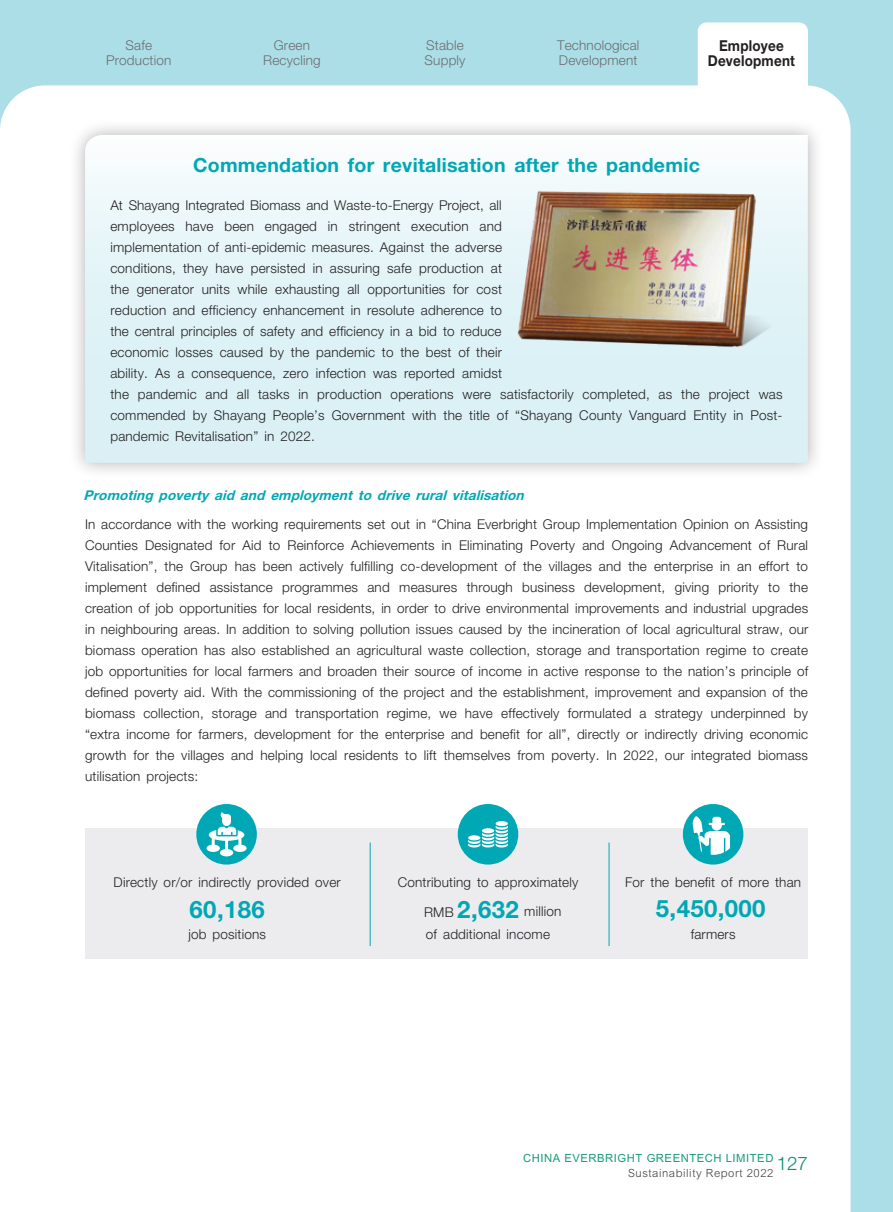
<style>
.page{position:relative;width:893px;height:1212px;background:#abdee7}
.page>*{position:absolute;margin:0;border:0;box-sizing:border-box;transform-origin:0 0}
._01_Body_Text{font:700 24px "Helvetica Neue LT Std";letter-spacing:.015em;color:#00a7b5}
._03_H1{font:700 19.5px "Helvetica Neue LT Std";letter-spacing:.015em;color:#00a7b5}
.t1{font:300 18.75px "Helvetica Neue LT Std";color:#00926d}
.t2{font:700 15px/15px "Helvetica Neue LT Std";letter-spacing:.015em;color:#231f20;text-align:center;scale:.9 1}
._01_Body_Text-2{font:300 13.5px/21px "Helvetica Neue LT Std";letter-spacing:.015em;color:#231f20}
.t3{font:300 13.5px/15px "Helvetica Neue LT Std";letter-spacing:.015em;color:#6c6d70;text-align:center}
._04___H2{font:italic 700 13.5px "Helvetica Neue LT Std";color:#00a7b5}
.t4{font:700 11.25px "M Hei HK";letter-spacing:.05em;color:#169a79}
.t5{font:300 11.25px "M Hei HK";letter-spacing:.05em;color:#3e3e3f}
</style>
<div class="page">
<div style="left:0;top:85px;width:850px;height:1127px;background:#fff"></div>
<div style="left:698px;top:22px;width:110px;height:71px;background:#fff;border-radius:9px"></div>
<div style="left:68px;top:118px;width:757px;height:361px;background:#231f20;opacity:.35"></div>
<svg style="left:85px;top:135px;width:723px;height:328px"></svg>
<img style="left:502px;top:169px;width:298px;height:200px">
<div style="left:85px;top:828px;width:723px;height:130px;background:#ececee"></div>
<hr style="left:370px;top:842px;width:1px;height:104px;background:#00a7b5">
<hr style="left:609px;top:842px;width:1px;height:104px;background:#00a7b5">
<div style="left:458px;top:804px;width:60px;height:60px;background:#00a7b5;border-radius:50%"></div>
<div style="left:196px;top:804px;width:61px;height:60px;background:#00a7b5;border-radius:50%"></div>
<svg style="left:207px;top:812px;width:40px;height:44px"></svg>
<div style="left:496px;top:821px;width:12px;height:5px;background:#fff;border-radius:50%"></div>
<svg style="left:468px;top:825px;width:40px;height:22px"></svg>
<div style="left:683px;top:804px;width:60px;height:60px;background:#00a7b5;border-radius:50%"></div>
<svg style="left:693px;top:816px;width:37px;height:39px"></svg>
<p class="t3" style="left:106px;top:38px;width:67px">Safe<br>Production</p>
<p class="t2" style="left:708px;top:38px;width:98px">Employee<br>Development</p>
<p class="t3" style="left:263px;top:38px;width:59px">Green<br>Recycling</p>
<p class="t3" style="left:425px;top:38px;width:42px;text-align:left">Stable<br>Supply</p>
<p class="t3" style="left:557px;top:38px;width:84px;text-align:left">Technological<br>Development</p>
<p class="_03_H1" style="left:193px;top:153px;width:508px">Commendation for revitalisation after the pandemic</p>
<p class="_01_Body_Text-2" style="left:110px;top:194px;width:674px">At Shayang Integrated Biomass and Waste-to-Energy Project, all<br>employees have been engaged in stringent execution and<br>implementation of anti-epidemic measures. Against the adverse<br>conditions, they have persisted in assuring safe production at<br>the generator units while exhausting all opportunities for cost<br>reduction and efficiency enhancement in resolute adherence to<br>the central principles of safety and efficiency in a bid to reduce<br>economic losses caused by the pandemic to the best of their<br>ability. As a consequence, zero infection was reported amidst<br>the pandemic and all tasks in production operations were satisfactorily completed, as the project was commended by Shayang People’s Government with the title of “Shayang County Vanguard Entity in Post&shy;pandemic Revitalisation” in 2022.</p>
<p class="_04___H2" style="left:84px;top:487px;width:446px">Promoting poverty aid and employment to drive rural vitalisation</p>
<p class="_01_Body_Text-2" style="left:85px;top:513px;width:725px;text-align:justify">In accordance with the working requirements set out in “China Everbright Group Implementation Opinion on Assisting Counties Designated for Aid to Reinforce Achievements in Eliminating Poverty and Ongoing Advancement of Rural Vitalisation”, the Group has been actively fulfilling co-development of the villages and the enterprise in an effort to implement defined assistance programmes and measures through business development, giving priority to the creation of job opportunities for local residents, in order to drive environmental improvements and industrial upgrades in neighbouring areas. In addition to solving pollution issues caused by the incineration of local agricultural straw, our biomass operation has also established an agricultural waste collection, storage and transportation regime to create job opportunities for local farmers and broaden their source of income in active response to the nation’s principle of defined poverty aid. With the commissioning of the project and the establishment, improvement and expansion of the biomass collection, storage and transportation regime, we have effectively formulated a strategy underpinned by “extra income for farmers, development for the enterprise and benefit for all”, directly or indirectly driving economic growth for the villages and helping local residents to lift themselves from poverty. In 2022, our integrated biomass utilisation projects:</p>
<p class="_01_Body_Text-2" style="left:114px;top:872px;width:229px">Directly or/or indirectly provided over</p>
<p class="_01_Body_Text" style="left:190px;top:894px;width:77px">60,186</p>
<p class="_01_Body_Text-2" style="left:188px;top:923px;width:79px">job positions</p>
<p class="_01_Body_Text-2" style="left:398px;top:872px;width:182px">Contributing to approximately</p>
<p class="_01_Body_Text" style="left:457px;top:894px;width:63px">2,632</p>
<p class="_01_Body_Text-2" style="left:426px;top:923px;width:126px">of additional income</p>
<p class="_01_Body_Text-2" style="left:691px;top:923px;width:46px">farmers</p>
<p class="_01_Body_Text-2" style="left:625px;top:872px;width:178px">For the benefit of more than</p>
<p class="_01_Body_Text-2" style="left:424px;top:902px;width:31px">RMB</p>
<p class="_01_Body_Text-2" style="left:524px;top:901px;width:39px">million</p>
<p class="_01_Body_Text" style="left:656px;top:893px;width:111px">5,450,000</p>
<p class="t4" style="left:523px;top:1149px;width:252px">CHINA EVERBRIGHT GREENTECH LIMITED</p>
<p class="t5" style="left:628px;top:1164px;width:147px">Sustainability Report 2022</p>
<h3 class="t1" style="left:777px;top:1152px;width:33px">127</h3>
</div>
